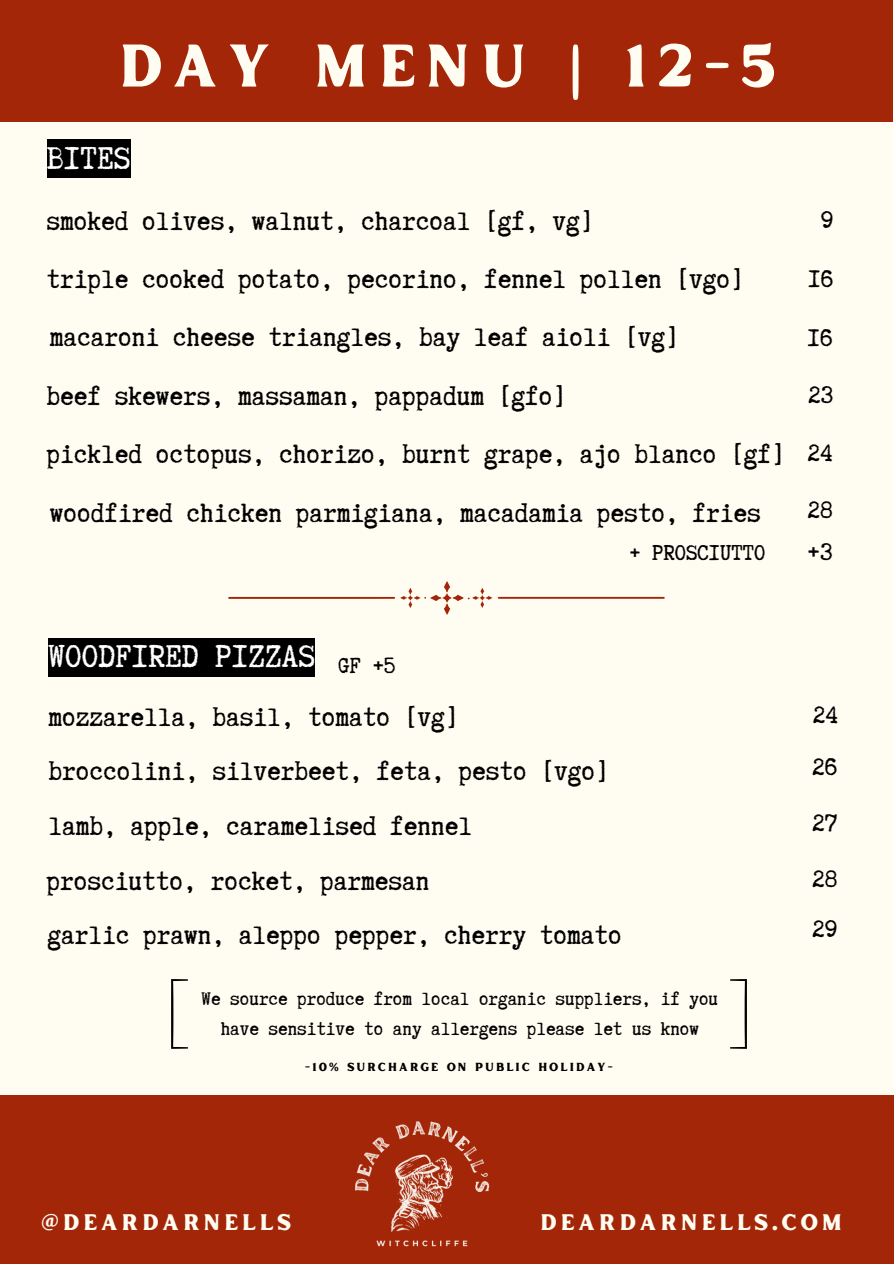
<style>
.page{position:relative;width:894px;height:1264px;background:#fff}
.page>*{position:absolute;margin:0;border:0;box-sizing:border-box;transform-origin:0 0}
.t1{font:60px "Inlander Smooth";letter-spacing:.14em;color:#fffcf1}
.t2{font:37.5px "Truetypewriter Polygl OTT";color:#fff}
.t3{font:30.75px "Truetypewriter Polygl OTT";color:#000}
.t4{font:28.5px "Truetypewriter Polygl OTT";color:#000}
.t5{font:25.95px "Truetypewriter Polygl OTT";color:#000}
.t6{font:25.5px "Truetypewriter Polygl OTT";color:#000}
.t7{font:22.5px "Inlander Smooth";letter-spacing:.14em;color:#fffcf1}
.t8{font:21.45px/29.7px "Truetypewriter Polygl OTT";color:#000;text-align:center}
.t9{font:11.7px "Inlander Smooth";letter-spacing:.14em;color:#000}
</style>
<div class="page">
<div style="left:0;top:0;width:893px;height:1263px;background:#fffcf1"></div>
<div style="left:0;top:0;width:892px;height:121px;background:#a32608"></div>
<div style="left:0;top:1095px;width:893px;height:168px;background:#a32608"></div>
<svg style="left:171px;top:979px;width:17px;height:69px"></svg>
<div style="left:48px;top:638px;width:267px;height:38px;background:#000"></div>
<svg style="left:730px;top:979px;width:16px;height:69px"></svg>
<img style="left:355px;top:1121px;width:135px;height:126px">
<div style="left:47px;top:140px;width:83px;height:38px;background:#000"></div>
<svg style="left:228px;top:581px;width:436px;height:33px"></svg>
<h3 class="t1" style="left:117px;top:22px;width:660px">DAY MENU | 12-5</h3>
<h3 class="t2" style="left:47px;top:138px;width:85px">BITES</h3>
<p class="t3" style="left:47px;top:205px;width:548px">smoked olives, walnut, charcoal [gf, vg]</p>
<h3 class="t4" style="left:820px;top:205px;width:14px">9</h3>
<p class="t3" style="left:47px;top:263px;width:698px">triple cooked potato, pecorino, fennel pollen [vgo]</p>
<p class="t4" style="left:808px;top:264px;width:27px">16</p>
<h3 class="t3" style="left:50px;top:321px;width:630px">macaroni cheese triangles, bay leaf aioli [vg]</h3>
<h3 class="t4" style="left:807px;top:323px;width:27px">16</h3>
<h4 class="t3" style="left:47px;top:380px;width:521px">beef skewers, massaman, pappadum [gfo]</h4>
<p class="t4" style="left:808px;top:380px;width:27px">23</p>
<h2 class="t3" style="left:47px;top:438px;width:739px">pickled octopus, chorizo, burnt grape, ajo blanco [gf]</h2>
<p class="t4" style="left:807px;top:438px;width:27px">24</p>
<p class="t3" style="left:50px;top:497px;width:712px">woodfired chicken parmigiana, macadamia pesto, fries</p>
<p class="t4" style="left:807px;top:494px;width:27px">28</p>
<h6 class="t6" style="left:629px;top:539px;width:137px">+ PROSCIUTTO</h6>
<p class="t4" style="left:807px;top:536px;width:27px">+3</p>
<h1 class="t2" style="left:48px;top:637px;width:268px">WOODFIRED PIZZAS</h1>
<p class="t5" style="left:338px;top:651px;width:59px">GF +5</p>
<p class="t3" style="left:48px;top:701px;width:411px">mozzarella, basil, tomato [vg]</p>
<h3 class="t3" style="left:48px;top:755px;width:562px">broccolini, silverbeet, feta, pesto [vgo]</h3>
<p class="t3" style="left:48px;top:810px;width:425px">lamb, apple, caramelised fennel</p>
<h3 class="t3" style="left:47px;top:864px;width:384px">prosciutto, rocket, parmesan</h3>
<h4 class="t4" style="left:812px;top:699px;width:27px">24</h4>
<h3 class="t4" style="left:812px;top:752px;width:27px">26</h3>
<p class="t4" style="left:812px;top:807px;width:27px">27</p>
<h3 class="t4" style="left:812px;top:863px;width:27px">28</h3>
<h3 class="t3" style="left:48px;top:919px;width:575px">garlic prawn, aleppo pepper, cherry tomato</h3>
<p class="t4" style="left:812px;top:914px;width:27px">29</p>
<h3 class="t8" style="left:201px;top:983px;width:518px">We source produce from local organic suppliers, if you have sensitive to any allergens please let us know</h3>
<p class="t9" style="left:305px;top:1058px;width:310px">-10% SURCHARGE ON PUBLIC HOLIDAY-</p>
<h3 class="t7" style="left:41px;top:1206px;width:251px">@DEARDARNELLS</h3>
<p class="t7" style="left:539px;top:1206px;width:304px">DEARDARNELLS.COM</p>
</div>
